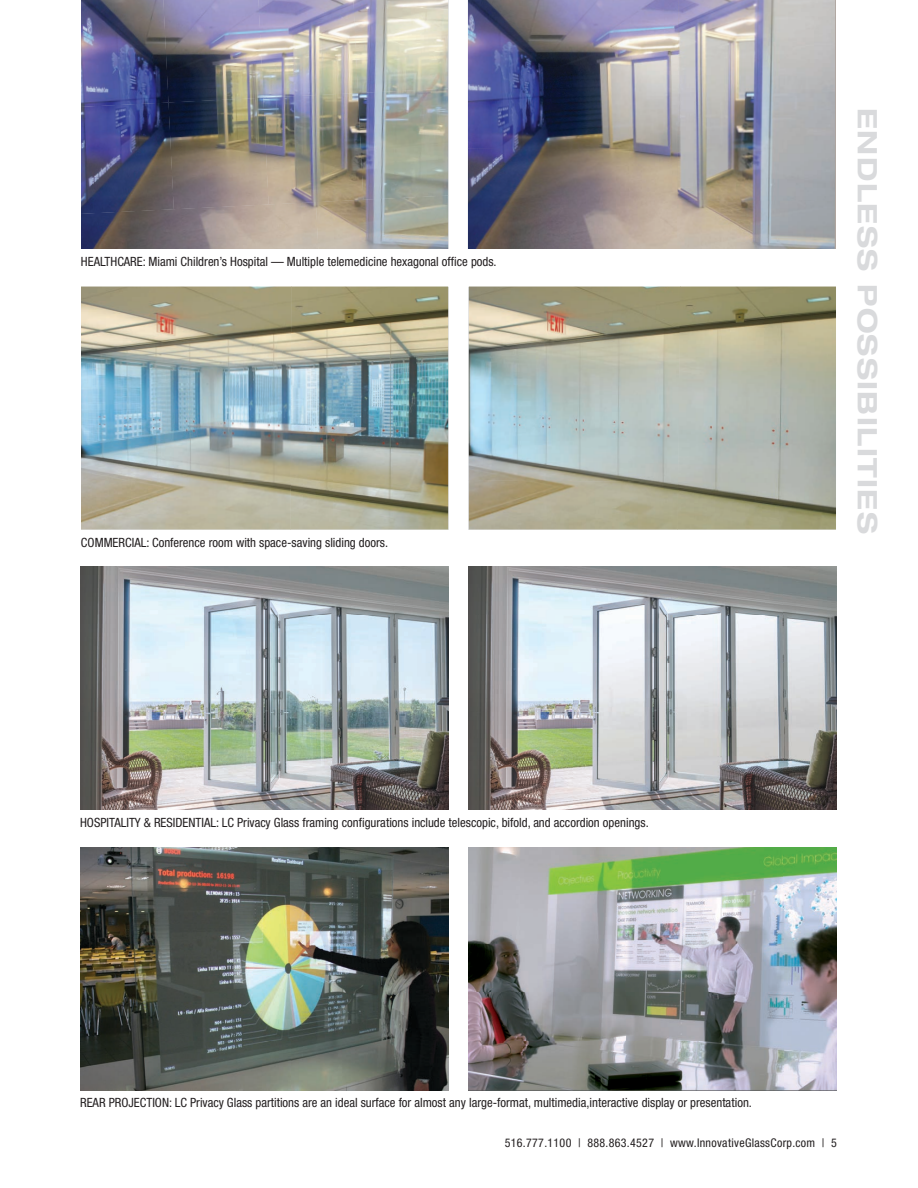
<style>
.page{position:relative;width:918px;height:1188px;background:#fff}
.page>*{position:absolute;margin:0;border:0;box-sizing:border-box;transform-origin:0 0}
.t1{font:700 expanded 27px "Helvetica Neue";letter-spacing:.05em;color:#d9dadc}
.t2{font:condensed 12.75px "Helvetica Neue";color:#231f20}
.t3{font:condensed 12px "Helvetica Neue";letter-spacing:.025em;color:#231f20}
</style>
<div class="page">
<img style="left:81px;top:0;width:82px;height:102px">
<img style="left:163px;top:0;width:95px;height:102px">
<img style="left:258px;top:0;width:95px;height:98px">
<img style="left:353px;top:0;width:95px;height:93px">
<img style="left:81px;top:102px;width:87px;height:100px">
<img style="left:168px;top:98px;width:95px;height:104px">
<img style="left:263px;top:93px;width:95px;height:109px">
<img style="left:358px;top:88px;width:90px;height:107px">
<img style="left:81px;top:202px;width:235px;height:47px">
<img style="left:316px;top:195px;width:132px;height:54px">
<img style="left:468px;top:0;width:209px;height:148px">
<img style="left:677px;top:0;width:158px;height:200px">
<img style="left:468px;top:148px;width:210px;height:101px">
<img style="left:677px;top:200px;width:158px;height:49px">
<img style="left:81px;top:287px;width:209px;height:193px">
<img style="left:290px;top:287px;width:158px;height:243px">
<img style="left:81px;top:480px;width:210px;height:50px">
<img style="left:469px;top:287px;width:208px;height:193px">
<img style="left:677px;top:287px;width:159px;height:243px">
<img style="left:469px;top:480px;width:209px;height:50px">
<img style="left:81px;top:567px;width:367px;height:243px">
<img style="left:469px;top:567px;width:367px;height:243px">
<img style="left:81px;top:847px;width:367px;height:243px">
<img style="left:469px;top:847px;width:367px;height:243px">
<p class="t2" style="left:81px;top:255px;width:417px">HEALTHCARE: Miami Children’s Hospital — Multiple telemedicine hexagonal office pods.</p>
<p class="t2" style="left:81px;top:535px;width:309px">COMMERCIAL: Conference room with space-saving sliding doors.</p>
<p class="t2" style="left:80px;top:815px;width:570px">HOSPITALITY &amp; RESIDENTIAL: LC Privacy Glass framing configurations include telescopic, bifold, and accordion openings.</p>
<h1 class="t1" style="left:884px;top:108px;width:427px;rotate:90deg">ENDLESS POSSIBILITIES</h1>
<p class="t2" style="left:80px;top:1096px;width:673px">REAR PROJECTION: LC Privacy Glass partitions are an ideal surface for almost any large-format, multimedia,interactive display or presentation.</p>
<p class="t3" style="left:505px;top:1136px;width:334px">516.777.1100 | 888.863.4527 | www.InnovativeGlassCorp.com | 5</p>
</div>
